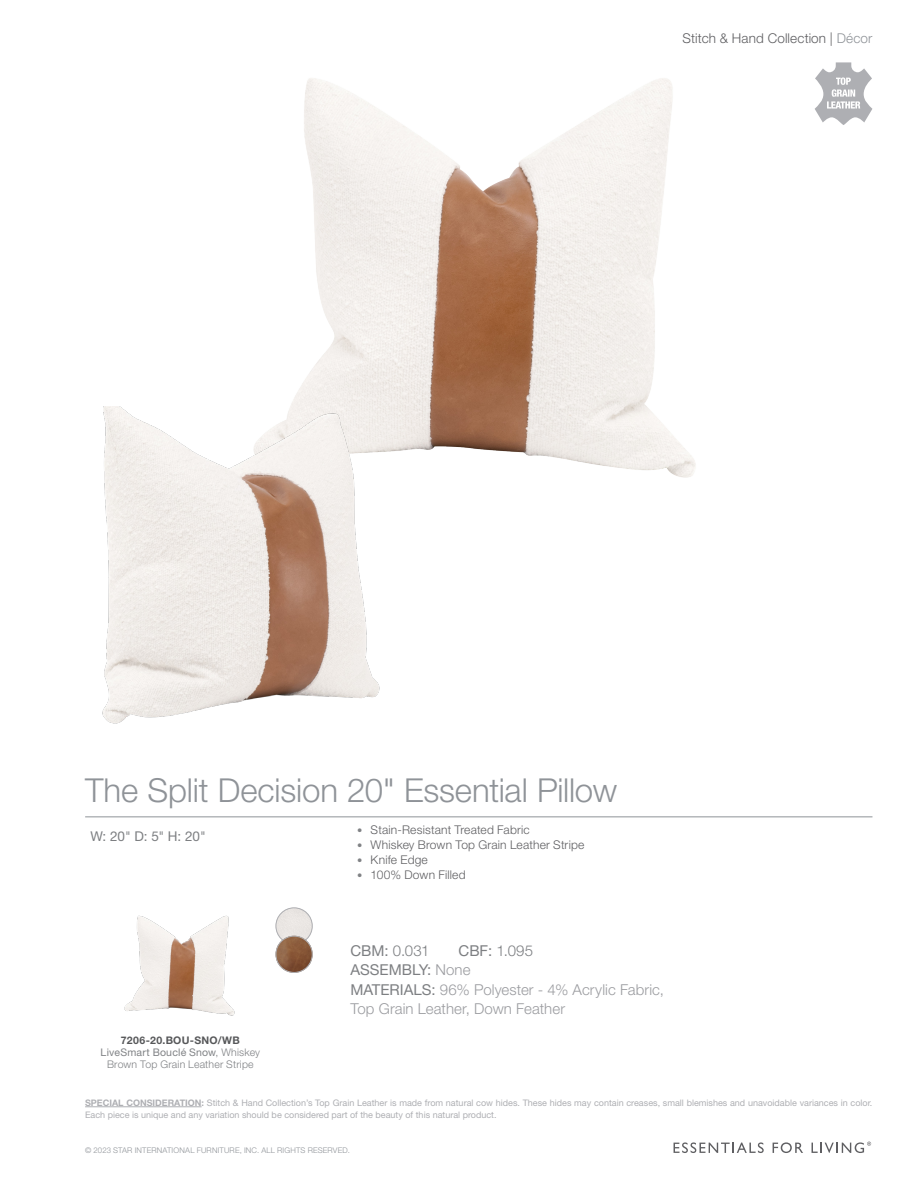
<style>
.page{position:relative;width:915px;height:1191px;background:#fff}
.page>*{position:absolute;margin:0;border:0;box-sizing:border-box;transform-origin:0 0}
.t1{font:300 33px "Helvetica Neue";letter-spacing:-.005em;color:#8f9398}
.t2{font:300 15px/19.5px "Helvetica Neue";letter-spacing:.005em;color:#9b9ca0}
.t3{font:300 15px "Helvetica Neue";letter-spacing:.005em;color:#7d7f82}
.t4{font:15px "Helvetica Neue";color:#7d7f82}
.t5{font:300 13.5px "Helvetica Neue";letter-spacing:.01em;color:#5f5f62}
.t6{font:13.5px "Helvetica Neue";color:#7d7f82}
.t7{font:300 12px "Helvetica Neue";letter-spacing:.015em;color:#5f5f62}
.t8{font:300 10.5px/12px "Helvetica Neue";letter-spacing:.02em;color:#808285;text-align:center}
.t9{font:700 10.5px "Helvetica Neue";letter-spacing:.025em;color:#57585a}
.t10{font:9px/12px "Helvetica Neue";color:#aeafb3}
.t11{font:300 7.8px "Helvetica Neue";letter-spacing:.02em;color:#8f9398}
.s1{color:#8f9398}
.s2{font-weight:400}
.s3{font-weight:400;font-size:10.5px;color:#808285}
.s4{font-weight:300;color:#9b9ca0}
.s5{font-weight:400;color:#7d7f82}
.s6{font-weight:700}
</style>
<div class="page">
<svg style="left:673px;top:1142px;width:90px;height:11px"></svg>
<svg style="left:772px;top:1142px;width:30px;height:11px"></svg>
<svg style="left:811px;top:1141px;width:59px;height:12px"></svg>
<hr style="left:85px;top:816px;width:787px;height:1px;background:#8f9398">
<hr style="left:85px;top:1106px;width:116px;height:1px;background:#aeafb3">
<svg style="left:815px;top:62px;width:57px;height:63px"></svg>
<img style="left:291px;top:78px;width:405px;height:400px">
<img style="left:124px;top:915px;width:111px;height:101px">
<img style="left:275px;top:907px;width:37px;height:37px;border-radius:18px">
<div style="left:275px;top:907px;width:37px;height:37px;border:1px solid #aeafb3;border-radius:50%"></div>
<img style="left:275px;top:935px;width:37px;height:37px;border-radius:18px">
<div style="left:275px;top:935px;width:37px;height:37px;border:1px solid #aeafb3;border-radius:50%"></div>
<img style="left:102px;top:406px;width:300px;height:318px">
<h3 class="t5" style="left:682px;top:29px;width:191px">Stitch &amp; Hand Collection | <span class="s1">Décor</span></h3>
<p class="t1" style="left:85px;top:769px;width:533px">The Split Decision 20" Essential Pillow</p>
<p class="t6" style="left:90px;top:828px;width:117px">W: 20" D: 5" H: 20"</p>
<p class="t9" style="left:121px;top:1033px;width:120px">7206-20.BOU-SNO/WB</p>
<p class="t8" style="left:101px;top:1045px;width:161px"><span class="s2">LiveSmart Bouclé Snow</span>, Whiskey<br>Brown Top Grain Leather Stripe</p>
<p class="t7" style="left:357px;top:822px;width:174px"><span class="s3">•</span> Stain-Resistant Treated Fabric</p>
<p class="t7" style="left:357px;top:837px;width:229px"><span class="s3">•</span> Whiskey Brown Top Grain Leather Stripe</p>
<p class="t7" style="left:357px;top:852px;width:72px"><span class="s3">•</span> Knife Edge</p>
<p class="t7" style="left:357px;top:867px;width:110px"><span class="s3">•</span> 100% Down Filled</p>
<p class="t3" style="left:350px;top:941px;width:81px"><span class="s2">CBM:</span> 0.031</p>
<p class="t3" style="left:458px;top:941px;width:76px"><span class="s2">CBF:</span> 1.095</p>
<p class="t4" style="left:350px;top:961px;width:122px">ASSEMBLY: <span class="s4">None</span></p>
<p class="t2" style="left:350px;top:979px;width:315px"><span class="s5">MATERIALS:</span> 96% Polyester - 4% Acrylic Fabric,<br>Top Grain Leather, Down Feather</p>
<p class="t10" style="left:85px;top:1096px;width:788px"><span class="s6">SPECIAL CONSIDERATION:</span> Stitch &amp; Hand Collection’s Top Grain Leather is made from natural cow hides. These hides may contain creases, small blemishes and unavoidable variances in color.<br>Each piece is unique and any variation should be considered part of the beauty of this natural product.</p>
<p class="t11" style="left:85px;top:1145px;width:266px">© 2023 STAR INTERNATIONAL FURNITURE, INC. ALL RIGHTS RESERVED.</p>
</div>
